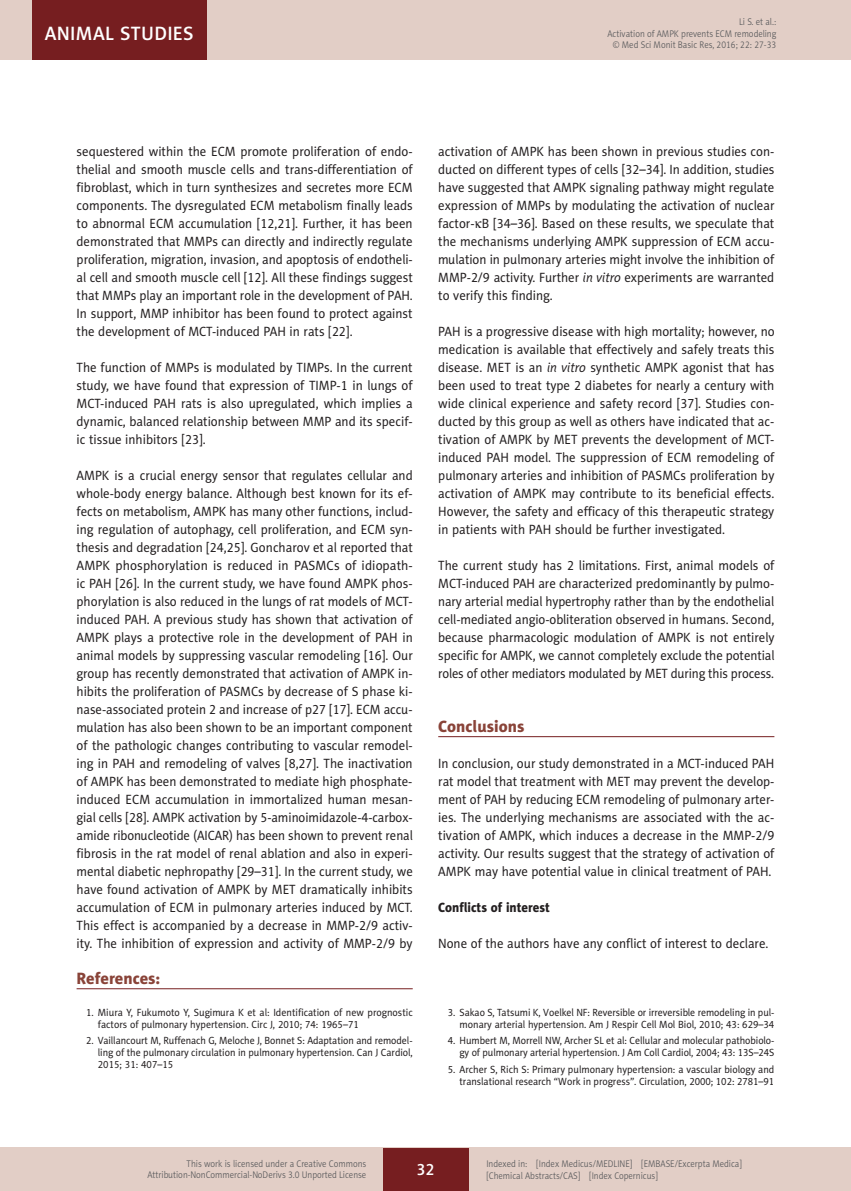
<style>
.page{position:relative;width:851px;height:1191px;background:#fff}
.page>*{position:absolute;margin:0;border:0;box-sizing:border-box;transform-origin:0 0}
.t1{font:19.5px "Naomi Sans EFN Medium";letter-spacing:.015em;color:#fff}
.MSM_Headline_1{font:16.5px "Naomi Sans EFN Heavy";color:#894338}
.MSM_Referencje_Tytul{font:16.5px "Naomi Sans EFN Heavy";color:#894338}
.t2{font:16.5px "Naomi Sans EFN Medium";color:#fff}
.MSM_Body{font:13.5px/18px "Naomi Sans EFN";color:#231f20;text-align:justify;scale:.95 1}
.MSM_Headline_2{font:13.5px "Naomi Sans EFN Heavy";color:#231f20;scale:.95 1}
.MSM_Referencje_punkt{font:10.5px/12px "Naomi Sans EFN";color:#231f20;text-align:right;scale:.94 1}
.MSM_Referencje_punkt-2{font:10.5px/12px "Naomi Sans EFN";color:#231f20;scale:.95 1}
.t3{font:9.75px/11.2px "Naomi Sans EFN Light";color:#57585a;text-align:right;scale:.9 1}
.s1{font-family:"Standard Sym L"}
.s2{font-style:italic}
</style>
<div class="page">
<hr style="left:438px;top:736px;width:336px;height:1px;background:#761e20">
<hr style="left:77px;top:988px;width:335px;height:1px;background:#761e20">
<div style="left:0;top:1148px;width:850px;height:43px;background:#e2cec6"></div>
<div style="left:383px;top:1147px;width:85px;height:43px;background:#761e20"></div>
<div style="left:0;top:0;width:850px;height:60px;background:#e2cec6"></div>
<hr style="left:850px;top:0;width:1px;height:60px;background:#e2cec6">
<div style="left:32px;top:0;width:174px;height:60px;background:#761e20"></div>
<h1 class="t1" style="left:45px;top:22px;width:150px">ANIMAL STUDIES</h1>
<p class="t3" style="left:607px;top:16px;width:189px">Li S. et al.:<br>Activation of AMPK prevents ECM remodeling © Med Sci Monit Basic Res, 2016; 22: 27-33</p>
<p class="MSM_Body" style="left:77px;top:142px;width:355px">sequestered within the ECM promote proliferation of endo&shy;thelial and smooth muscle cells and trans-differentiation of fibroblast, which in turn synthesizes and secretes more ECM components. The dysregulated ECM metabolism finally leads to abnormal ECM accumulation [12,21]. Further, it has been demonstrated that MMPs can directly and indirectly regulate proliferation, migration, invasion, and apoptosis of endotheli&shy;al cell and smooth muscle cell [12]. All these findings suggest that MMPs play an important role in the development of PAH.<br>In support, MMP inhibitor has been found to protect against the development of MCT-induced PAH in rats [22].</p>
<p class="MSM_Body" style="left:77px;top:358px;width:355px">The function of MMPs is modulated by TIMPs. In the current study, we have found that expression of TIMP-1 in lungs of MCT-induced PAH rats is also upregulated, which implies a dynamic, balanced relationship between MMP and its specif&shy;ic tissue inhibitors [23].</p>
<p class="MSM_Body" style="left:77px;top:466px;width:355px">AMPK is a crucial energy sensor that regulates cellular and whole-body energy balance. Although best known for its ef&shy;fects on metabolism, AMPK has many other functions, includ&shy;ing regulation of autophagy, cell proliferation, and ECM syn&shy;thesis and degradation [24,25]. Goncharov et al reported that AMPK phosphorylation is reduced in PASMCs of idiopath&shy;ic PAH [26]. In the current study, we have found AMPK phos&shy;phorylation is also reduced in the lungs of rat models of MCT&shy;induced PAH. A previous study has shown that activation of AMPK plays a protective role in the development of PAH in animal models by suppressing vascular remodeling [16]. Our group has recently demonstrated that activation of AMPK in&shy;hibits the proliferation of PASMCs by decrease of S phase ki&shy;nase-associated protein 2 and increase of p27 [17]. ECM accu&shy;mulation has also been shown to be an important component of the pathologic changes contributing to vascular remodel&shy;ing in PAH and remodeling of valves [8,27]. The inactivation of AMPK has been demonstrated to mediate high phosphate&shy;induced ECM accumulation in immortalized human mesan&shy;gial cells [28]. AMPK activation by 5-aminoimidazole-4-carbox&shy;amide ribonucleotide (AICAR) has been shown to prevent renal fibrosis in the rat model of renal ablation and also in experi&shy;mental diabetic nephropathy [29–31]. In the current study, we have found activation of AMPK by MET dramatically inhibits accumulation of ECM in pulmonary arteries induced by MCT.<br>This effect is accompanied by a decrease in MMP-2/9 activ&shy;ity. The inhibition of expression and activity of MMP-2/9 by</p>
<p class="MSM_Referencje_Tytul" style="left:77px;top:968px;width:85px">References:</p>
<p class="MSM_Referencje_punkt-2" style="left:98px;top:1006px;width:333px;text-indent:-12px">1. Miura Y, Fukumoto Y, Sugimura K et al: Identification of new prognostic factors of pulmonary hypertension. Circ J, 2010; 74: 1965–71</p>
<p class="MSM_Referencje_punkt" style="left:98px;top:1035px;width:336px;text-align:justify;text-indent:-12px">2. Vaillancourt M, Ruffenach G, Meloche J, Bonnet S: Adaptation and remodel&shy;ling of the pulmonary circulation in pulmonary hypertension. Can J Cardiol, 2015; 31: 407–15</p>
<p class="MSM_Body" style="left:438px;top:142px;width:355px">activation of AMPK has been shown in previous studies con&shy;ducted on different types of cells [32–34]. In addition, studies have suggested that AMPK signaling pathway might regulate expression of MMPs by modulating the activation of nuclear factor-<span class="s1">k</span>B [34–36]. Based on these results, we speculate that the mechanisms underlying AMPK suppression of ECM accu&shy;mulation in pulmonary arteries might involve the inhibition of MMP-2/9 activity. Further <span class="s2">in vitro</span> experiments are warranted to verify this finding.</p>
<p class="MSM_Body" style="left:438px;top:322px;width:355px">PAH is a progressive disease with high mortality; however, no medication is available that effectively and safely treats this disease. MET is an <span class="s2">in vitro</span> synthetic AMPK agonist that has been used to treat type 2 diabetes for nearly a century with wide clinical experience and safety record [37]. Studies con&shy;ducted by this group as well as others have indicated that ac&shy;tivation of AMPK by MET prevents the development of MCT&shy;induced PAH model. The suppression of ECM remodeling of pulmonary arteries and inhibition of PASMCs proliferation by activation of AMPK may contribute to its beneficial effects.<br>However, the safety and efficacy of this therapeutic strategy in patients with PAH should be further investigated.</p>
<p class="MSM_Body" style="left:438px;top:556px;width:355px">The current study has 2 limitations. First, animal models of MCT-induced PAH are characterized predominantly by pulmo&shy;nary arterial medial hypertrophy rather than by the endothelial cell-mediated angio-obliteration observed in humans. Second, because pharmacologic modulation of AMPK is not entirely specific for AMPK, we cannot completely exclude the potential roles of other mediators modulated by MET during this process.</p>
<p class="MSM_Headline_1" style="left:438px;top:716px;width:88px">Conclusions</p>
<p class="MSM_Body" style="left:438px;top:754px;width:355px">In conclusion, our study demonstrated in a MCT-induced PAH rat model that treatment with MET may prevent the develop&shy;ment of PAH by reducing ECM remodeling of pulmonary arter&shy;ies. The underlying mechanisms are associated with the ac&shy;tivation of AMPK, which induces a decrease in the MMP-2/9 activity. Our results suggest that the strategy of activation of AMPK may have potential value in clinical treatment of PAH.</p>
<p class="MSM_Headline_2" style="left:438px;top:899px;width:119px">Conflicts of interest</p>
<p class="MSM_Body" style="left:438px;top:934px;width:349px">None of the authors have any conflict of interest to declare.</p>
<p class="MSM_Referencje_punkt" style="left:447px;top:1006px;width:349px">3. Sakao S, Tatsumi K, Voelkel NF: Reversible or irreversible remodeling in pul&shy;monary arterial hypertension. Am J Respir Cell Mol Biol, 2010; 43: 629–34</p>
<p class="MSM_Referencje_punkt" style="left:447px;top:1035px;width:349px">4. Humbert M, Morrell NW, Archer SL et al: Cellular and molecular pathobiolo&shy;gy of pulmonary arterial hypertension. J Am Coll Cardiol, 2004; 43: 13S–24S</p>
<p class="MSM_Referencje_punkt-2" style="left:447px;top:1063px;width:345px;text-align:right">5. Archer S, Rich S: Primary pulmonary hypertension: a vascular biology and translational research “Work in progress”. Circulation, 2000; 102: 2781–91</p>
<p class="t3" style="left:147px;top:1158px;width:245px">This work is licensed under a Creative Commons<br>Attribution-NonCommercial-NoDerivs 3.0 Unported License</p>
<p class="t3" style="left:486px;top:1158px;width:285px;text-align:left">Indexed in: [Index Medicus/MEDLINE] [EMBASE/Excerpta Medica] [Chemical Abstracts/CAS] [Index Copernicus]</p>
<p class="t2" style="left:416px;top:1160px;width:20px">32</p>
</div>
